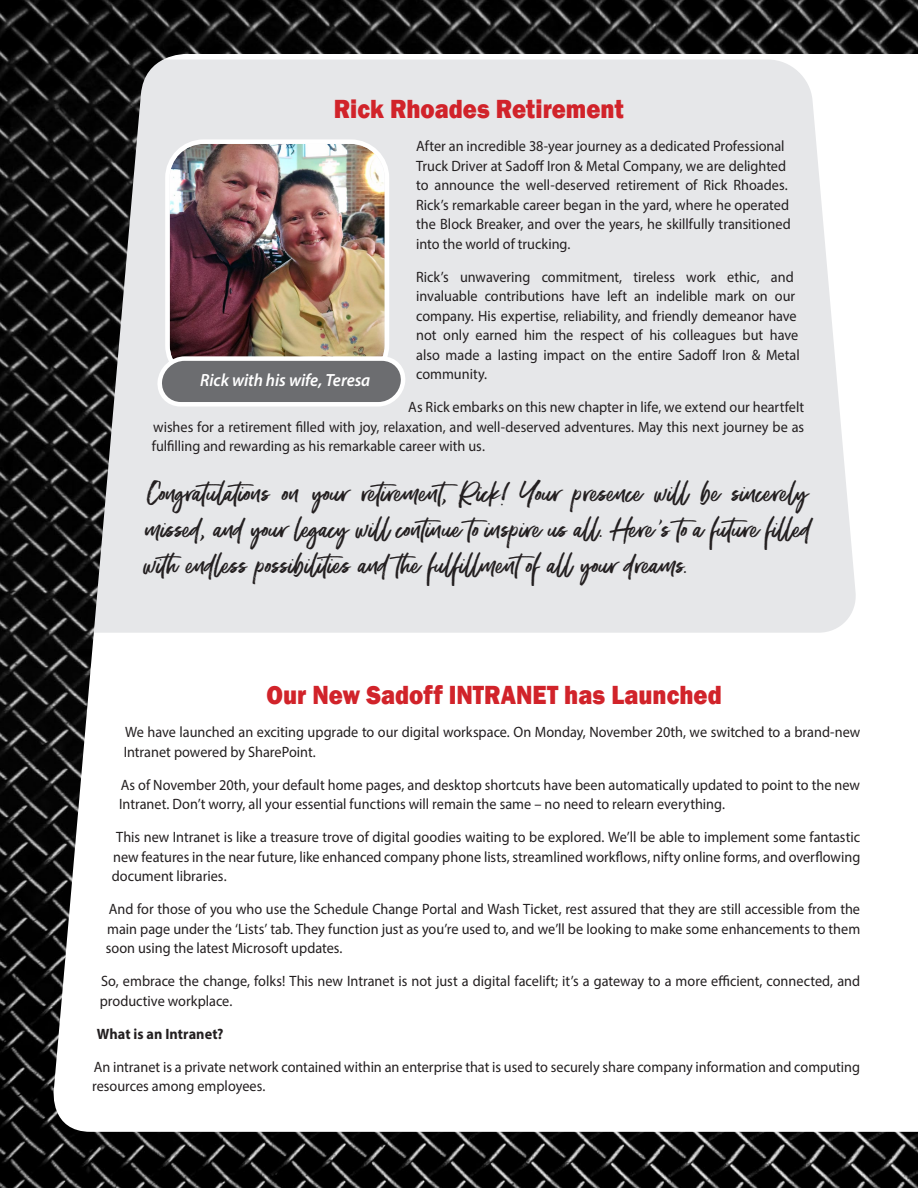
<style>
.page{position:relative;width:918px;height:1188px;background:#fff}
.page>*{position:absolute;margin:0;border:0;box-sizing:border-box;transform-origin:0 0}
.t1{font:27px/36px "Moonstone";color:#231f20;text-align:justify;scale:1.1 1}
.t2{font:800 27px "Franklin Gothic";color:#d1232a;scale:.89 1}
.t3{font:italic 600 17.7px "Myriad Pro";letter-spacing:-.005em;color:#fff;scale:.95 1}
.t4{font:15px/19.5px "Myriad Pro";color:#231f20;scale:.95 1}
.t5{font:700 15px "Myriad Pro";letter-spacing:.005em;color:#231f20;scale:.95 1}
</style>
<div class="page">
<img style="left:0;top:0;width:918px;height:1188px">
<img style="left:170px;top:144px;width:215px;height:210px">
<div style="left:165px;top:139px;width:224px;height:245px;border:4px solid #fff;border-radius:36px"></div>
<svg style="left:153px;top:354px;width:257px;height:55px"></svg>
<p class="t2" style="left:334px;top:92px;width:327px">Rick Rhoades Retirement</p>
<p class="t4" style="left:416px;top:136px;width:396px">After an incredible 38-year journey as a dedicated Professional Truck Driver at Sadoff Iron &amp; Metal Company, we are delighted to announce the well-deserved retirement of Rick Rhoades.<br>Rick’s remarkable career began in the yard, where he operated the Block Breaker, and over the years, he skillfully transitioned into the world of trucking.</p>
<p class="t4" style="left:416px;top:267px;width:405px">Rick’s unwavering commitment, tireless work ethic, and invaluable contributions have left an indelible mark on our company. His expertise, reliability, and friendly demeanor have not only earned him the respect of his colleagues but have also made a lasting impact on the entire Sadoff Iron &amp; Metal community.</p>
<p class="t4" style="left:152px;top:397px;width:688px;text-align:justify;text-indent:256px">As Rick embarks on this new chapter in life, we extend our heartfelt wishes for a retirement filled with joy, relaxation, and well-deserved adventures. May this next journey be as fulfilling and rewarding as his remarkable career with us.</p>
<p class="t1" style="left:144px;top:474px;width:608px">Congratulations on your retirement, Rick! Your presence will be sincerely missed, and your legacy will continue to inspire us all. Here's to a future filled with endless possibilities and the fulfillmentof all your dreams.</p>
<p class="t3" style="left:200px;top:369px;width:181px">Rick with his wife, Teresa</p>
<p class="t2" style="left:267px;top:678px;width:513px">Our New Sadoff INTRANET has Launched</p>
<p class="t4" style="left:124px;top:722px;width:777px">We have launched an exciting upgrade to our digital workspace. On Monday, November 20th, we switched to a brand-new<br>Intranet powered by SharePoint.</p>
<p class="t4" style="left:119px;top:775px;width:781px">As of November 20th, your default home pages, and desktop shortcuts have been automatically updated to point to the new<br>Intranet. Don’t worry, all your essential functions will remain the same – no need to relearn everything.</p>
<p class="t4" style="left:112px;top:827px;width:789px;text-align:justify;text-indent:4px">This new Intranet is like a treasure trove of digital goodies waiting to be explored. We’ll be able to implement some fantastic new features in the near future, like enhanced company phone lists, streamlined workflows, nifty online forms, and overflowing document libraries.</p>
<p class="t4" style="left:106px;top:899px;width:796px;text-align:justify">And for those of you who use the Schedule Change Portal and Wash Ticket, rest assured that they are still accessible from the main page under the ‘Lists’ tab. They function just as you’re used to, and we’ll be looking to make some enhancements to them soon using the latest Microsoft updates.</p>
<p class="t4" style="left:100px;top:971px;width:802px">So, embrace the change, folks! This new Intranet is not just a digital facelift; it’s a gateway to a more efficient, connected, and productive workplace.</p>
<p class="t5" style="left:97px;top:1024px;width:135px">What is an Intranet?</p>
<p class="t4" style="left:92px;top:1057px;width:810px">An intranet is a private network contained within an enterprise that is used to securely share company information and computing resources among employees.</p>
</div>
